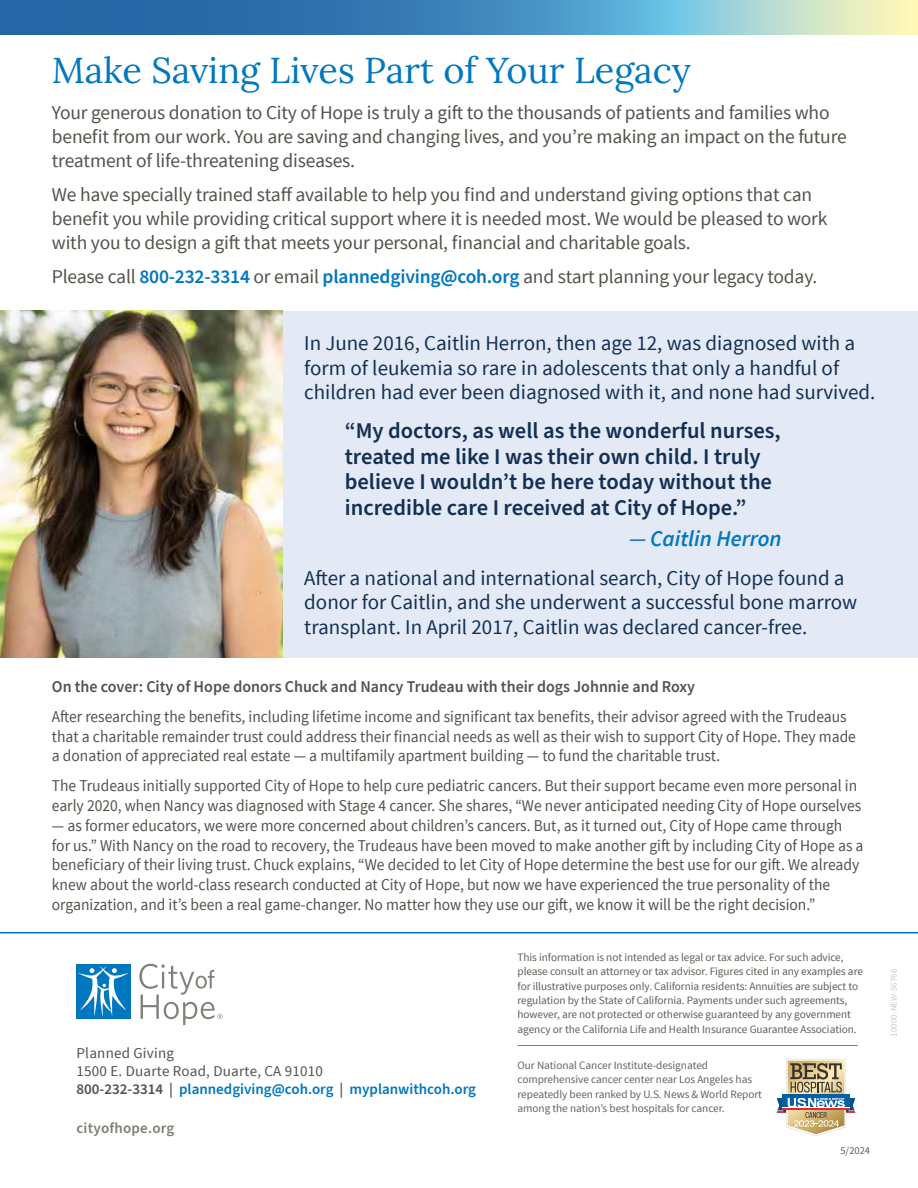
<style>
.page{position:relative;width:918px;height:1188px;background:#fff}
.page>*{position:absolute;margin:0;border:0;box-sizing:border-box;transform-origin:0 0}
.t1{font:36px "Lora";color:#0078bf}
.t2{font:600 22.5px/25.5px "Source Sans Pro";color:#123053}
.t3{font:italic 600 22.5px "Source Sans Pro";color:#0078bf}
.t4{font:21px/24.8px "Source Sans Pro";color:#123053}
.t5{font:19.5px/24px "Source Sans Pro";letter-spacing:-.01em;color:#51534a}
.t6{font:16.5px/19.8px "Source Sans Pro";color:#51534a;scale:.94 1}
.t7{font:600 16.5px "Source Sans Pro";color:#51534a}
.t8{font:15px/18px "Source Sans Pro";letter-spacing:.015em;color:#51534a}
.t9{font:600 15px "Source Sans Pro";letter-spacing:.015em;color:#7e7f73}
.t10{font:11.25px/14.2px "Source Sans Pro";letter-spacing:-.005em;color:#5e5e56}
.t11{font:11.25px/14.2px "Source Sans Pro";letter-spacing:-.005em;color:#62645c}
.t12{font:10.5px "Source Sans Pro";color:#5e5e56}
.t13{font:9px "Source Sans Pro";color:#cbccc7}
.s1{font-weight:600;color:#0078bf}
.s2{color:#2380c4}
.s3{font-weight:600}
</style>
<div class="page">
<hr style="left:518px;top:1045px;width:340px;height:1px;background:#7e7f73">
<svg style="left:0;top:0;width:918px;height:35px;background:#5c98bc"></svg>
<div style="left:76px;top:964px;width:54px;height:55px;background:#0078bf"></div>
<svg style="left:78px;top:966px;width:50px;height:51px"></svg>
<svg style="left:139px;top:964px;width:84px;height:61px"></svg>
<div style="left:0;top:311px;width:918px;height:347px;background:#e4e9f6"></div>
<img style="left:0;top:311px;width:282px;height:347px">
<hr style="left:0;top:932px;width:918px;height:2px;background:#0078bf">
<svg style="left:777px;top:1059px;width:78px;height:77px"></svg>
<h1 class="t1" style="left:52px;top:43px;width:640px">Make Saving Lives Part of Your Legacy</h1>
<p class="t5" style="left:52px;top:101px;width:796px">Your generous donation to City of Hope is truly a gift to the thousands of patients and families who benefit from our work. You are saving and changing lives, and you’re making an impact on the future treatment of life-threatening diseases.</p>
<p class="t5" style="left:52px;top:183px;width:777px">We have specially trained staff available to help you find and understand giving options that can benefit you while providing critical support where it is needed most. We would be pleased to work with you to design a gift that meets your personal, financial and charitable goals.</p>
<p class="t5" style="left:52px;top:265px;width:767px">Please call <span class="s1">800-232-3314</span> or email <span class="s1">plannedgiving@coh.org</span> and start planning your legacy today.</p>
<p class="t4" style="left:304px;top:331px;width:573px">In June 2016, Caitlin Herron, then age 12, was diagnosed with a form of leukemia so rare in adolescents that only a handful of children had ever been diagnosed with it, and none had survived.</p>
<h2 class="t2" style="left:345px;top:419px;width:438px">“My doctors, as well as the wonderful nurses, treated me like I was their own child. I truly believe I wouldn’t be here today without the incredible care I received at City of Hope.”</h2>
<h2 class="t3" style="left:628px;top:525px;width:155px"><span class="s2">—</span> Caitlin Herron</h2>
<p class="t4" style="left:304px;top:566px;width:554px">After a national and international search, City of Hope found a donor for Caitlin, and she underwent a successful bone marrow transplant. In April 2017, Caitlin was declared cancer-free.</p>
<p class="t7" style="left:52px;top:676px;width:645px">On the cover: City of Hope donors Chuck and Nancy Trudeau with their dogs Johnnie and Roxy</p>
<p class="t6" style="left:52px;top:707px;width:857px">After researching the benefits, including lifetime income and significant tax benefits, their advisor agreed with the Trudeaus that a charitable remainder trust could address their financial needs as well as their wish to support City of Hope. They made a donation of appreciated real estate — a multifamily apartment building — to fund the charitable trust.</p>
<p class="t6" style="left:52px;top:776px;width:863px">The Trudeaus initially supported City of Hope to help cure pediatric cancers. But their support became even more personal in early 2020, when Nancy was diagnosed with Stage 4 cancer. She shares, “We never anticipated needing City of Hope ourselves</p>
<p class="t6" style="left:52px;top:816px;width:865px">— as former educators, we were more concerned about children’s cancers. But, as it turned out, City of Hope came through for us.” With Nancy on the road to recovery, the Trudeaus have been moved to make another gift by including City of Hope as a beneficiary of their living trust. Chuck explains, “We decided to let City of Hope determine the best use for our gift. We already knew about the world-class research conducted at City of Hope, but now we have experienced the true personality of the organization, and it’s been a real game-changer. No matter how they use our gift, we know it will be the right decision.”</p>
<p class="t8" style="left:76px;top:1045px;width:401px">Planned Giving<br>1500 E. Duarte Road, Duarte, CA 91010<br><span class="s3">800-232-3314 |</span> <span class="s1">plannedgiving@coh.org</span> <span class="s3">|</span> <span class="s1">myplanwithcoh.org</span></p>
<p class="t9" style="left:76px;top:1118px;width:99px">cityofhope.org</p>
<p class="t10" style="left:518px;top:951px;width:347px">This information is not intended as legal or tax advice. For such advice, please consult an attorney or tax advisor. Figures cited in any examples are for illustrative purposes only. California residents: Annuities are subject to regulation by the State of California. Payments under such agreements, however, are not protected or otherwise guaranteed by any government agency or the California Life and Health Insurance Guarantee Association.</p>
<p class="t11" style="left:518px;top:1058px;width:246px">Our National Cancer Institute-designated comprehensive cancer center near Los Angeles has repeatedly been ranked by U.S. News &amp; World Report among the nation’s best hospitals for cancer.</p>
<p class="t12" style="left:840px;top:1144px;width:31px">5/2024</p>
<p class="t13" style="left:888px;top:1037px;width:69px;rotate:-90deg">10000-NEW-56766</p>
</div>
